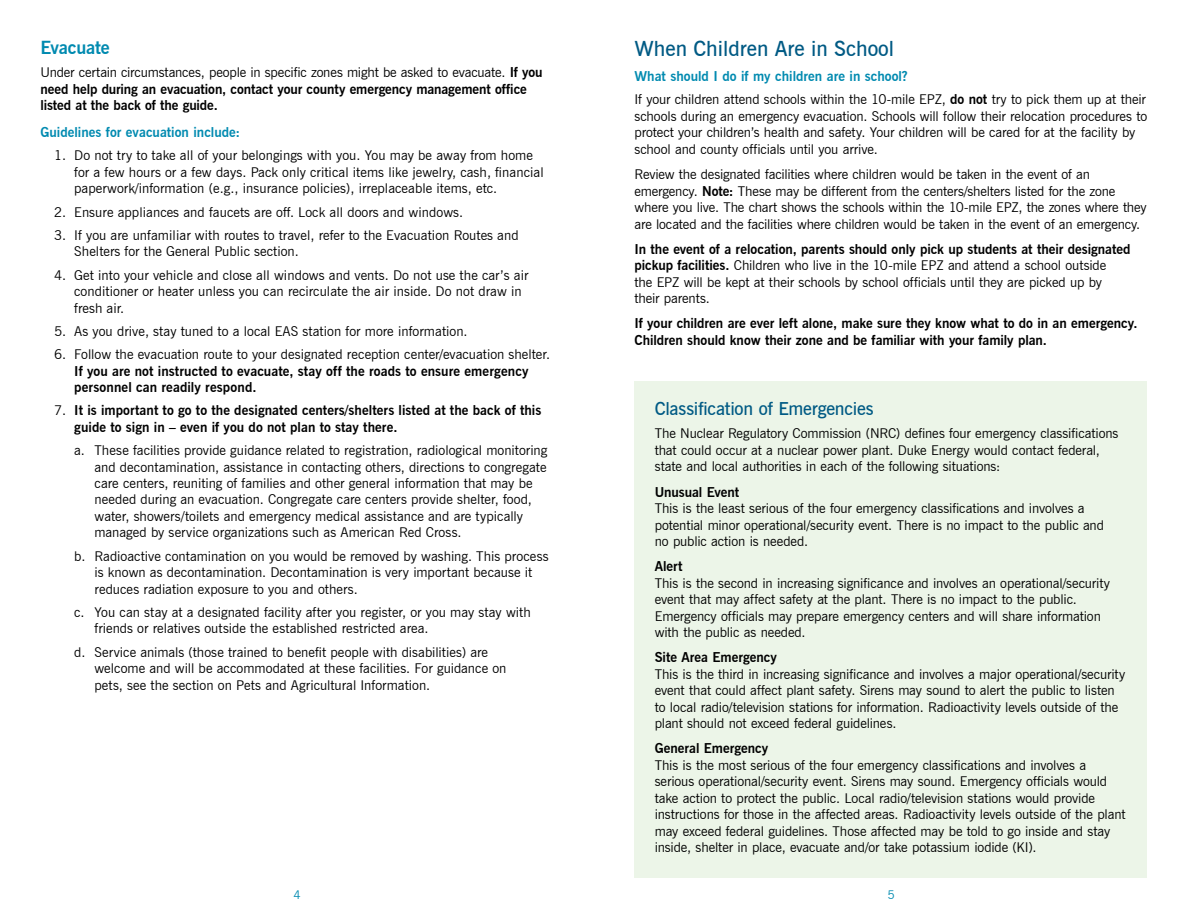
<style>
.page{position:relative;width:1188px;height:918px;background:#fff}
.page>*{position:absolute;margin:0;border:0;box-sizing:border-box;transform-origin:0 0}
.t1{font:600 21px "News Gothic BT";color:#005a84}
.t2{font:600 18px "News Gothic BT";letter-spacing:-.01em;color:#005a84}
.t3{font:700 18px "News Gothic BT";letter-spacing:-.015em;color:#008ab0}
.t4{font:13.5px/16.5px "News Gothic BT";letter-spacing:-.005em;color:#000}
.t5{font:700 13.5px/16.5px "News Gothic BT";color:#000}
.t6{font:700 13.5px "News Gothic BT";color:#008ab0}
.t7{font:12px "News Gothic BT";color:#008ab0}
.s1{font-weight:400}
.s2{font-weight:700;color:#008ab0}
.s3{font-weight:700}
</style>
<div class="page">
<div style="left:634px;top:381px;width:514px;height:497px;background:#ecf5e8"></div>
<h2 class="t3" style="left:40px;top:37px;width:71px">Evacuate</h2>
<p class="t5" style="left:40px;top:64px;width:504px"><span class="s1">Under certain circumstances, people in specific zones might be asked to evacuate.</span> If you need help during an evacuation, contact your county emergency management office listed at the back of the guide.</p>
<p class="t6" style="left:40px;top:124px;width:201px">Guidelines for evacuation include:</p>
<p class="t4" style="left:74px;top:147px;width:471px;text-indent:-20px">1. Do not try to take all of your belongings with you. You may be away from home for a few hours or a few days. Pack only critical items like jewelry, cash, financial paperwork/information (e.g., insurance policies), irreplaceable items, etc.</p>
<p class="t4" style="left:54px;top:203px;width:411px">2. Ensure appliances and faucets are off. Lock all doors and windows.</p>
<p class="t4" style="left:74px;top:227px;width:446px;text-indent:-20px">3. If you are unfamiliar with routes to travel, refer to the Evacuation Routes and<br>Shelters for the General Public section.</p>
<p class="t4" style="left:74px;top:266px;width:456px;text-indent:-20px">4. Get into your vehicle and close all windows and vents. Do not use the car’s air conditioner or heater unless you can recirculate the air inside. Do not draw in fresh air.</p>
<p class="t4" style="left:54px;top:323px;width:415px">5. As you drive, stay tuned to a local EAS station for more information.</p>
<p class="t4" style="left:54px;top:346px;width:498px">6. Follow the evacuation route to your designated reception center/evacuation shelter.</p>
<p class="t5" style="left:74px;top:362px;width:456px">If you are not instructed to evacuate, stay off the roads to ensure emergency personnel can readily respond.</p>
<p class="t5" style="left:74px;top:402px;width:469px;text-indent:-20px"><span class="s1">7.</span> It is important to go to the designated centers/shelters listed at the back of this guide to sign in – even if you do not plan to stay there.</p>
<p class="t4" style="left:94px;top:442px;width:454px;text-indent:-20px">a. These facilities provide guidance related to registration, radiological monitoring and decontamination, assistance in contacting others, directions to congregate care centers, reuniting of families and other general information that may be needed during an evacuation. Congregate care centers provide shelter, food, water, showers/toilets and emergency medical assistance and are typically managed by service organizations such as American Red Cross.</p>
<p class="t4" style="left:94px;top:548px;width:456px;text-indent:-20px">b. Radioactive contamination on you would be removed by washing. This process is known as decontamination. Decontamination is very important because it reduces radiation exposure to you and others.</p>
<p class="t4" style="left:94px;top:604px;width:438px;text-indent:-20px">c. You can stay at a designated facility after you register, or you may stay with friends or relatives outside the established restricted area.</p>
<p class="t4" style="left:94px;top:644px;width:414px;text-indent:-20px">d. Service animals (those trained to benefit people with disabilities) are welcome and will be accommodated at these facilities. For guidance on pets, see the section on Pets and Agricultural Information.</p>
<h1 class="t1" style="left:634px;top:36px;width:261px">When Children Are in School</h1>
<p class="t4" style="left:634px;top:65px;width:513px;line-height:23.2px"><span class="s2">What should I do if my children are in school?<br></span>If your children attend schools within the 10-mile EPZ, <span class="s3">do not</span> try to pick them up at their</p>
<p class="t4" style="left:634px;top:108px;width:514px">schools during an emergency evacuation. Schools will follow their relocation procedures to protect your children’s health and safety. Your children will be cared for at the facility by school and county officials until you arrive.</p>
<p class="t4" style="left:634px;top:166px;width:514px">Review the designated facilities where children would be taken in the event of an emergency. <span class="s3">Note:</span> These may be different from the centers/shelters listed for the zone where you live. The chart shows the schools within the 10-mile EPZ, the zones where they are located and the facilities where children would be taken in the event of an emergency.</p>
<p class="t4" style="left:634px;top:241px;width:498px"><span class="s3">In the event of a relocation, parents should only pick up students at their designated pickup facilities.</span> Children who live in the 10-mile EPZ and attend a school outside<br>the EPZ will be kept at their schools by school officials until they are picked up by<br>their parents.</p>
<p class="t5" style="left:634px;top:315px;width:505px">If your children are ever left alone, make sure they know what to do in an emergency.<br>Children should know their zone and be familiar with your family plan.</p>
<h2 class="t2" style="left:655px;top:398px;width:221px">Classification of Emergencies</h2>
<p class="t4" style="left:655px;top:425px;width:465px">The Nuclear Regulatory Commission (NRC) defines four emergency classifications that could occur at a nuclear power plant. Duke Energy would contact federal, state and local authorities in each of the following situations:</p>
<p class="t5" style="left:655px;top:483px;width:86px">Unusual Event</p>
<p class="t4" style="left:655px;top:500px;width:451px">This is the least serious of the four emergency classifications and involves a potential minor operational/security event. There is no impact to the public and no public action is needed.</p>
<p class="t5" style="left:655px;top:558px;width:29px">Alert</p>
<p class="t4" style="left:655px;top:575px;width:457px">This is the second in increasing significance and involves an operational/security event that may affect safety at the plant. There is no impact to the public.<br>Emergency officials may prepare emergency centers and will share information with the public as needed.</p>
<p class="t5" style="left:655px;top:649px;width:124px">Site Area Emergency</p>
<p class="t4" style="left:655px;top:666px;width:472px">This is the third in increasing significance and involves a major operational/security event that could affect plant safety. Sirens may sound to alert the public to listen to local radio/television stations for information. Radioactivity levels outside of the plant should not exceed federal guidelines.</p>
<p class="t5" style="left:655px;top:740px;width:115px">General Emergency</p>
<p class="t4" style="left:655px;top:757px;width:472px">This is the most serious of the four emergency classifications and involves a serious operational/security event. Sirens may sound. Emergency officials would take action to protect the public. Local radio/television stations would provide instructions for those in the affected areas. Radioactivity levels outside of the plant may exceed federal guidelines. Those affected may be told to go inside and stay inside, shelter in place, evacuate and/or take potassium iodide (KI).</p>
<p class="t7" style="left:293px;top:888px;width:9px">4</p>
<p class="t7" style="left:887px;top:888px;width:9px">5</p>
</div>
